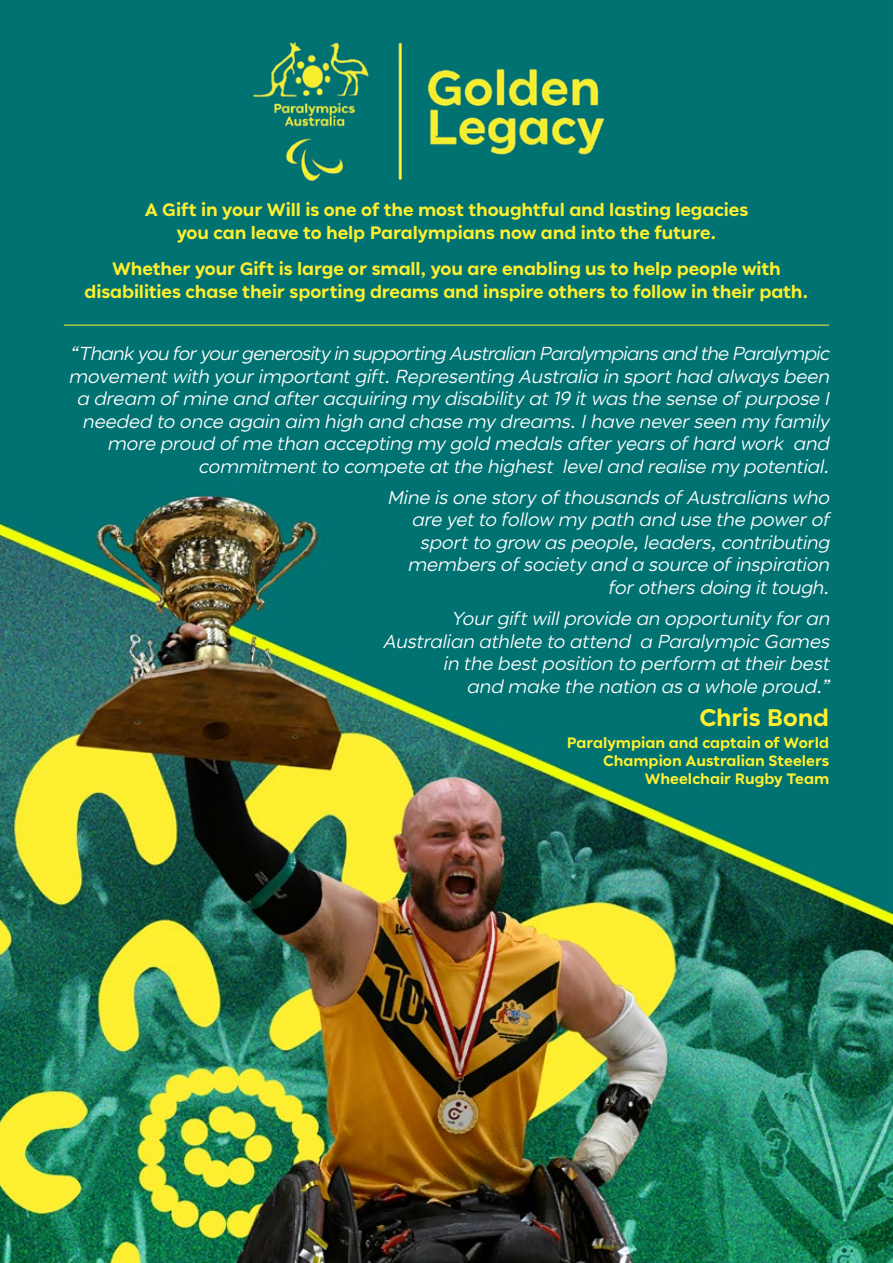
<style>
.page{position:relative;width:893px;height:1263px;background:#fff}
.page>*{position:absolute;margin:0;border:0;box-sizing:border-box;transform-origin:0 0}
.black_text{font:700 24px "Pact";letter-spacing:-.005em;color:#feef2f}
.black_text-2{font:italic 18.75px/22.5px "Pact";color:#fff;text-align:right}
.t1{font:700 18px/23.2px "Pact";letter-spacing:-.005em;color:#feef2f;text-align:center}
.black_text-3{font:700 15px/18px "Pact";color:#feef2f;text-align:right}
</style>
<div class="page">
<img style="left:0;top:0;width:893px;height:1263px">
<img style="left:225px;top:22px;width:412px;height:178px">
<hr style="left:64px;top:325px;width:765px;height:1px;background:#feef2f">
<p class="t1" style="left:145px;top:199px;width:605px">A Gift in your Will is one of the most thoughtful and lasting legacies you can leave to help Paralympians now and into the future.</p>
<p class="t1" style="left:85px;top:258px;width:725px">Whether your Gift is large or small, you are enabling us to help people with disabilities chase their sporting dreams and inspire others to follow in their path.</p>
<p class="black_text-2" style="left:68px;top:343px;width:766px">“Thank you foryourgenerosity in supporting Australian Paralympians and the Paralympic movement with your important gift.Representing Australia in sport had always been a dream ofmine and after acquiring my disability at 19 it was the sense ofpurpose I needed to once again aim high and chase my dreams.Ihave never seen my family more proud ofme than accepting my gold medals after years ofhard work and commitment to compete at the highest leveland realise my potential.</p>
<p class="black_text-2" style="left:387px;top:487px;width:447px">Mine is one story ofthousands ofAustralians who are yet to follow my path and use the power of sport to grow as people,leaders,contributing members ofsociety and a source ofinspiration for others doing it tough.</p>
<p class="black_text-2" style="left:382px;top:608px;width:452px">Your gift willprovide an opportunity for an Australian athlete to attend a Paralympic Games in the best position to perform at their best<br>and make the nation as a whole proud.”</p>
<p class="black_text" style="left:699px;top:706px;width:131px">Chris Bond</p>
<p class="black_text-3" style="left:567px;top:734px;width:264px">Paralympian and captain of World<br>Champion Australian Steelers<br>Wheelchair Rugby Team</p>
</div>
